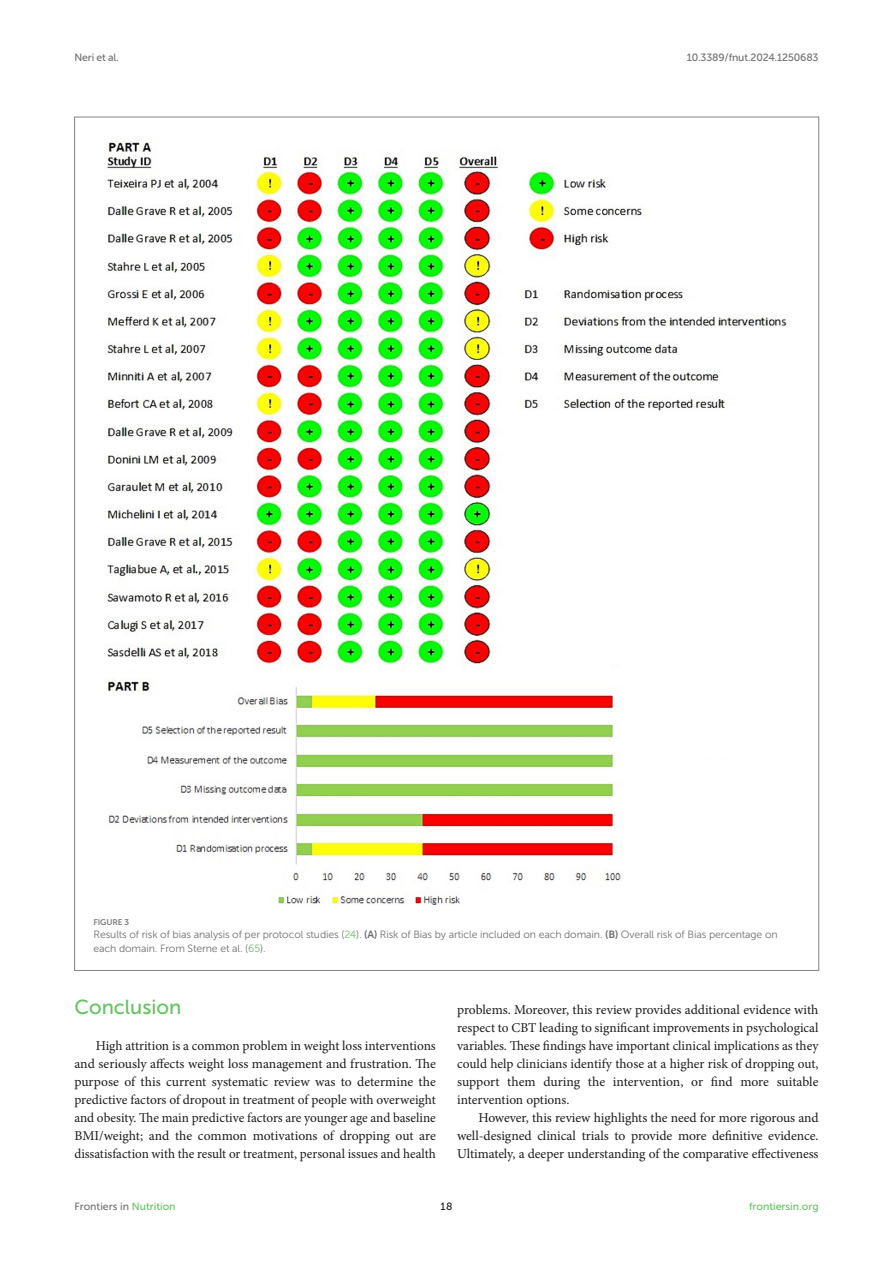
<style>
.page{position:relative;width:893px;height:1263px;background:#fff}
.page>*{position:absolute;margin:0;border:0;box-sizing:border-box;transform-origin:0 0}
.HEAD_1{font:20.25px "Museo Sans 500";color:#65c161}
.TEXT_FLUSH{font:13.5px/18px "Minion Pro";letter-spacing:-.005em;color:#1b1c1b;text-align:justify}
.TEXT{font:13.5px/18px "Minion Pro";letter-spacing:-.005em;color:#1b1c1b;text-align:justify}
.FIG_LEG{font:10.5px/13.5px "Museo Sans 300";letter-spacing:-.01em;color:#706f70}
.t1{font:10.5px "Museo Sans 500";letter-spacing:-.015em;color:#706f70}
.t2{font:10.5px "Museo Sans 500";color:#65c161}
.t3{font:10.5px "Museo Sans 500";color:#1b1c1b}
.FIG_HD{font:8.25px "Museo Sans 700";letter-spacing:-.01em;color:#7e7f7f}
.s1{color:#65c161}
.s2{font-family:"Museo Sans 700"}
</style>
<div class="page">
<img style="left:107px;top:142px;width:680px;height:763px">
<p class="t1" style="left:74px;top:51px;width:46px">Neri et al.</p>
<p class="t1" style="left:687px;top:51px;width:133px">10.3389/fnut.2024.1250683</p>
<p class="FIG_HD" style="left:94px;top:917px;width:37px">FIGURE 3</p>
<p class="FIG_LEG" style="left:94px;top:928px;width:686px">Results of risk of bias analysis of per protocol studies (<span class="s1">24</span>). <span class="s2">(A)</span> Risk of Bias by article included on each domain. <span class="s2">(B)</span> Overall risk of Bias percentage on each domain. From Sterne et al. (<span class="s1">65</span>).</p>
<p class="HEAD_1" style="left:74px;top:996px;width:108px">Conclusion</p>
<p class="TEXT_FLUSH" style="left:74px;top:1037px;width:363px;text-indent:21px">High attrition is a common problem in weight loss interventions and seriously affects weight loss management and frustration. The purpose of this current systematic review was to determine the predictive factors of dropout in treatment of people with overweight and obesity. The main predictive factors are younger age and baseline BMI/weight; and the common motivations of dropping out are dissatisfaction with the result or treatment, personal issues and health</p>
<p class="TEXT_FLUSH" style="left:457px;top:1001px;width:363px">problems. Moreover, this review provides additional evidence with respect to CBT leading to significant improvements in psychological variables. These findings have important clinical implications as they could help clinicians identify those at a higher risk of dropping out, support them during the intervention, or find more suitable intervention options.</p>
<p class="TEXT" style="left:457px;top:1109px;width:363px;text-indent:21px">However, this review highlights the need for more rigorous and well-designed clinical trials to provide more definitive evidence.<br>Ultimately, a deeper understanding of the comparative effectiveness</p>
<p class="t1" style="left:74px;top:1200px;width:103px">Frontiers in <span class="s1">Nutrition</span></p>
<p class="t3" style="left:440px;top:1200px;width:14px">18</p>
<p class="t2" style="left:749px;top:1200px;width:71px">frontiersin.org</p>
</div>
